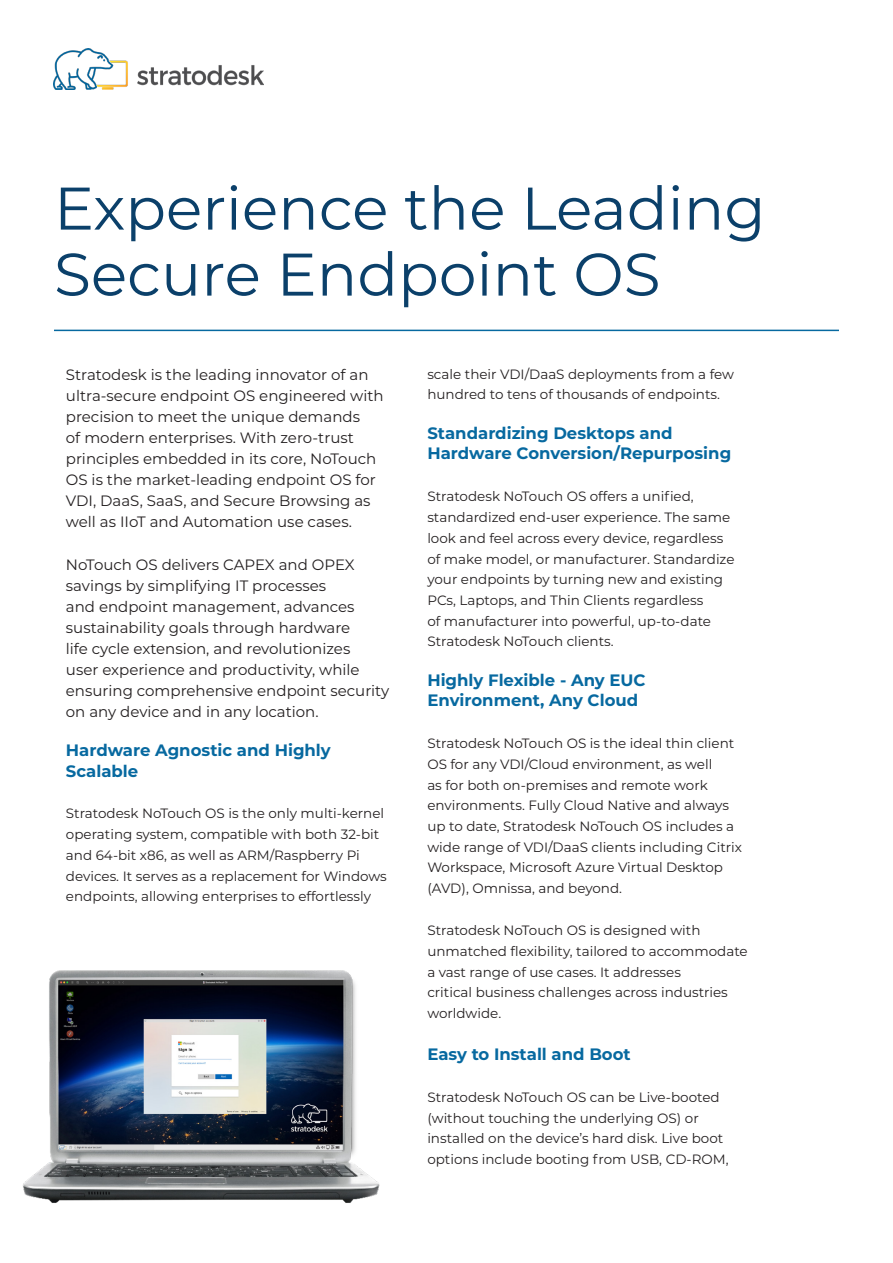
<style>
.page{position:relative;width:893px;height:1263px;background:#fff}
.page>*{position:absolute;margin:0;border:0;box-sizing:border-box;transform-origin:0 0}
.Head{font:60px/66px "Montserrat";color:#0b406a}
.small_type{font:700 16.5px/20.7px "Montserrat";color:#0769a0}
.small_type-2{font:15px/21px "Montserrat";color:#231f20}
.small_type-3{font:13.5px/20.7px "Montserrat";color:#231f20}
</style>
<div class="page">
<hr style="left:54px;top:330px;width:785px;height:1px;background:#0769a0">
<img style="left:53px;top:48px;width:211px;height:41px">
<img style="left:23px;top:970px;width:357px;height:233px">
<p class="Head" style="left:54px;top:173px;width:713px">Experience the Leading<br>Secure Endpoint OS</p>
<p class="small_type-2" style="left:66px;top:364px;width:319px">Stratodesk is the leading innovator of an ultra-secure endpoint OS engineered with precision to meet the unique demands<br>of modern enterprises. With zero-trust principles embedded in its core, NoTouch OS is the market-leading endpoint OS for VDI, DaaS, SaaS, and Secure Browsing as well as IIoT and Automation use cases.</p>
<p class="small_type-2" style="left:66px;top:553px;width:325px">NoTouch OS delivers CAPEX and OPEX savings by simplifying IT processes<br>and endpoint management, advances sustainability goals through hardware<br>life cycle extension, and revolutionizes<br>user experience and productivity, while ensuring comprehensive endpoint security on any device and in any location.</p>
<p class="small_type" style="left:66px;top:739px;width:266px">Hardware Agnostic and Highly<br>Scalable</p>
<p class="small_type-3" style="left:66px;top:803px;width:322px">Stratodesk NoTouch OS is the only multi-kernel operating system, compatible with both 32-bit and 64-bit x86, as well as ARM/Raspberry Pi devices. It serves as a replacement for Windows endpoints, allowing enterprises to effortlessly</p>
<p class="small_type-3" style="left:427px;top:363px;width:308px">scale their VDI/DaaS deployments from a few hundred to tens of thousands of endpoints.</p>
<p class="small_type" style="left:427px;top:422px;width:305px">Standardizing Desktops and<br>Hardware Conversion/Repurposing</p>
<p class="small_type-3" style="left:427px;top:486px;width:309px">Stratodesk NoTouch OS offers a unified, standardized end-user experience. The same look and feel across every device, regardless of make model, or manufacturer. Standardize your endpoints by turning new and existing PCs, Laptops, and Thin Clients regardless<br>of manufacturer into powerful, up-to-date Stratodesk NoTouch clients.</p>
<p class="small_type" style="left:427px;top:668px;width:220px">Highly Flexible - Any EUC<br>Environment, Any Cloud</p>
<p class="small_type-3" style="left:427px;top:733px;width:316px">Stratodesk NoTouch OS is the ideal thin client OS for any VDI/Cloud environment, as well<br>as for both on-premises and remote work environments. Fully Cloud Native and always up to date, Stratodesk NoTouch OS includes a wide range of VDI/DaaS clients including Citrix Workspace, Microsoft Azure Virtual Desktop (AVD), Omnissa, and beyond.</p>
<p class="small_type-3" style="left:427px;top:919px;width:322px">Stratodesk NoTouch OS is designed with unmatched flexibility, tailored to accommodate a vast range of use cases. It addresses<br>critical business challenges across industries worldwide.</p>
<p class="small_type" style="left:427px;top:1043px;width:205px">Easy to Install and Boot</p>
<p class="small_type-3" style="left:427px;top:1086px;width:303px">Stratodesk NoTouch OS can be Live-booted (without touching the underlying OS) or installed on the device’s hard disk. Live boot options include booting from USB, CD-ROM,</p>
</div>
